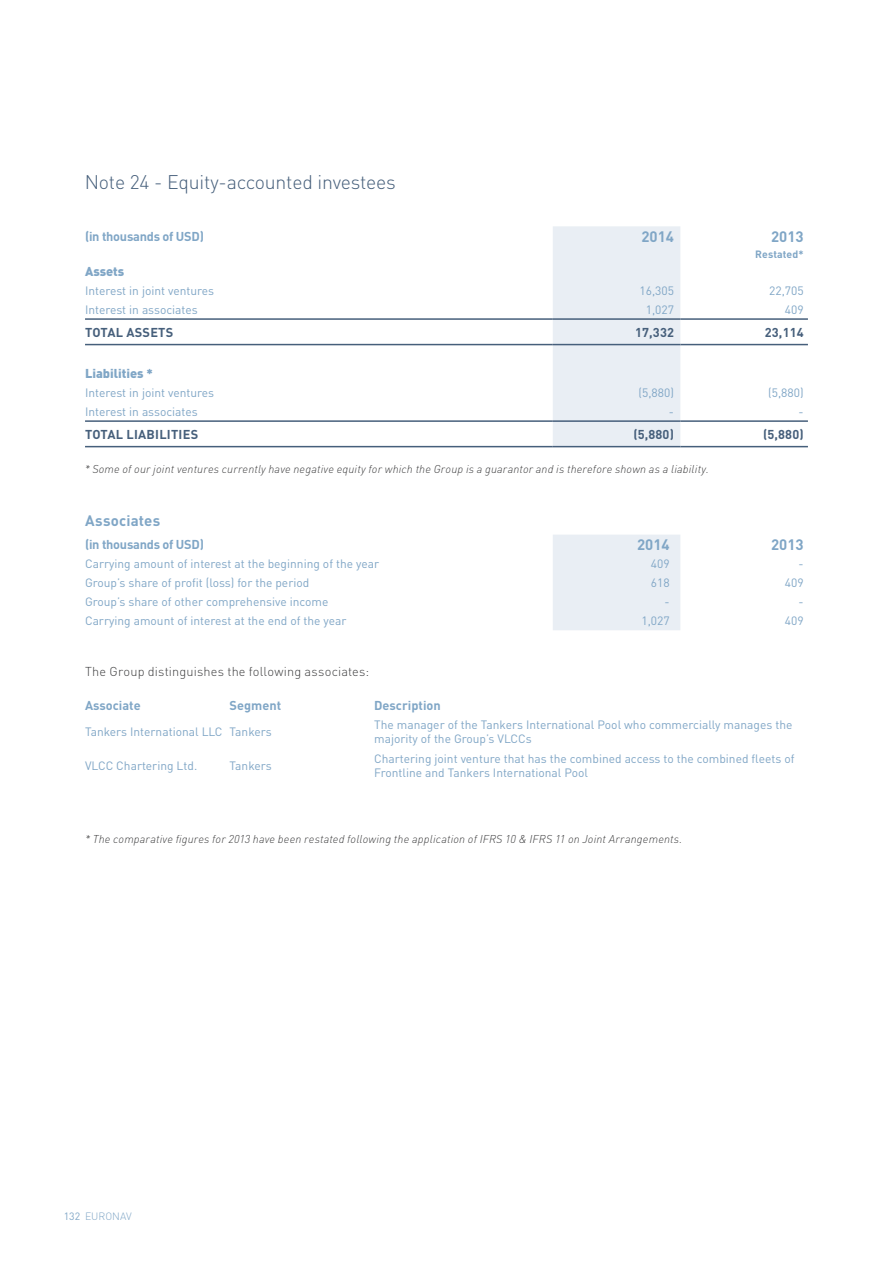
<style>
.page{position:relative;width:893px;height:1263px;background:#fff}
.page>*{position:absolute;margin:0;border:0;box-sizing:border-box;transform-origin:0 0}
.t1{font:300 19.5px "DIN Pro";letter-spacing:-.01em;color:#465f7b}
.t2{font:700 15px "DIN Pro";color:#80a6c6}
.t3{font:700 12.75px "DIN Pro";letter-spacing:-.015em;color:#80a6c6}
.t4{font:700 12.75px "DIN Pro";letter-spacing:.015em;color:#465f7b}
.t5{font:300 12.75px "DIN Pro";letter-spacing:.015em;color:#3e3e3f}
.t6{font:900 12.75px "DIN Pro";color:#80a6c6}
.t7{font:12px/14.4px "DIN Pro";color:#80a6c6}
.t8{font:italic 300 11.25px "DIN";letter-spacing:.015em;color:#3e3e3f}
.t9{font:700 10.5px "DIN Pro";letter-spacing:.01em;color:#80a6c6}
.t10{font:300 10.5px "DIN Pro";color:#80a6c6}
.t11{font:10.5px "DIN Pro";color:#80a6c6}
</style>
<div class="page">
<div style="left:553px;top:226px;width:127px;height:220px;background:#e9eef4"></div>
<hr style="left:85px;top:318px;width:468px;height:2px;background:#465f7b">
<hr style="left:553px;top:318px;width:127px;height:2px;background:#465f7b">
<hr style="left:680px;top:318px;width:128px;height:2px;background:#465f7b">
<hr style="left:85px;top:344px;width:468px;height:1px;background:#465f7b">
<hr style="left:553px;top:344px;width:127px;height:1px;background:#465f7b">
<hr style="left:680px;top:344px;width:128px;height:1px;background:#465f7b">
<hr style="left:85px;top:420px;width:468px;height:2px;background:#465f7b">
<hr style="left:553px;top:420px;width:127px;height:2px;background:#465f7b">
<hr style="left:680px;top:420px;width:128px;height:2px;background:#465f7b">
<hr style="left:85px;top:446px;width:468px;height:1px;background:#465f7b">
<hr style="left:553px;top:446px;width:127px;height:1px;background:#465f7b">
<hr style="left:680px;top:446px;width:128px;height:1px;background:#465f7b">
<div style="left:553px;top:535px;width:127px;height:95px;background:#e9eef4"></div>
<h1 class="t1" style="left:85px;top:169px;width:313px">Note 24 - Equity-accounted investees</h1>
<p class="t3" style="left:85px;top:227px;width:120px">(in thousands of USD)</p>
<p class="t2" style="left:641px;top:226px;width:34px">2014</p>
<p class="t2" style="left:771px;top:226px;width:34px">2013</p>
<p class="t9" style="left:755px;top:247px;width:50px">Restated*</p>
<p class="t6" style="left:85px;top:263px;width:41px">Assets</p>
<p class="t7" style="left:85px;top:283px;width:131px">Interest in joint ventures</p>
<p class="t7" style="left:639px;top:283px;width:36px">16,305</p>
<p class="t7" style="left:769px;top:283px;width:36px">22,705</p>
<p class="t7" style="left:85px;top:302px;width:114px">Interest in associates</p>
<p class="t7" style="left:646px;top:302px;width:30px">1,027</p>
<p class="t7" style="left:785px;top:302px;width:20px">409</p>
<p class="t4" style="left:85px;top:323px;width:90px">TOTAL ASSETS</p>
<p class="t4" style="left:635px;top:323px;width:40px">17,332</p>
<p class="t4" style="left:765px;top:323px;width:40px">23,114</p>
<p class="t6" style="left:85px;top:365px;width:69px">Liabilities *</p>
<p class="t7" style="left:85px;top:385px;width:131px">Interest in joint ventures</p>
<p class="t7" style="left:639px;top:385px;width:37px">(5,880)</p>
<p class="t7" style="left:768px;top:385px;width:37px">(5,880)</p>
<p class="t7" style="left:85px;top:404px;width:114px">Interest in associates</p>
<p class="t7" style="left:669px;top:404px;width:7px">-</p>
<p class="t7" style="left:799px;top:404px;width:7px">-</p>
<p class="t4" style="left:85px;top:425px;width:115px">TOTAL LIABILITIES</p>
<p class="t4" style="left:633px;top:425px;width:42px">(5,880)</p>
<p class="t4" style="left:763px;top:425px;width:42px">(5,880)</p>
<p class="t8" style="left:85px;top:462px;width:626px">* Some of our joint ventures currently have negative equity for which the Group is a guarantor and is therefore shown as a liability.</p>
<p class="t2" style="left:85px;top:511px;width:77px">Associates</p>
<p class="t3" style="left:85px;top:536px;width:120px">(in thousands of USD)</p>
<p class="t2" style="left:637px;top:534px;width:34px">2014</p>
<p class="t2" style="left:771px;top:534px;width:34px">2013</p>
<p class="t7" style="left:85px;top:556px;width:296px">Carrying amount of interest at the beginning of the year</p>
<p class="t7" style="left:651px;top:556px;width:20px">409</p>
<p class="t7" style="left:799px;top:556px;width:7px">-</p>
<p class="t7" style="left:85px;top:575px;width:226px">Group’s share of profit (loss) for the period</p>
<p class="t7" style="left:651px;top:575px;width:20px">618</p>
<p class="t7" style="left:785px;top:575px;width:20px">409</p>
<p class="t7" style="left:85px;top:594px;width:245px">Group’s share of other comprehensive income</p>
<p class="t7" style="left:665px;top:594px;width:7px">-</p>
<p class="t7" style="left:798px;top:594px;width:7px">-</p>
<p class="t7" style="left:85px;top:613px;width:263px">Carrying amount of interest at the end of the year</p>
<p class="t7" style="left:641px;top:613px;width:30px">1,027</p>
<p class="t7" style="left:785px;top:613px;width:20px">409</p>
<p class="t5" style="left:85px;top:663px;width:286px">The Group distinguishes the following associates:</p>
<p class="t3" style="left:85px;top:696px;width:57px">Associate</p>
<p class="t3" style="left:230px;top:696px;width:53px">Segment</p>
<p class="t3" style="left:374px;top:696px;width:68px">Description</p>
<p class="t7" style="left:85px;top:724px;width:188px">Tankers International LLC Tankers</p>
<p class="t7" style="left:374px;top:717px;width:420px">The manager of the Tankers International Pool who commercially manages the majority of the Group’s VLCCs</p>
<p class="t7" style="left:85px;top:758px;width:114px">VLCC Chartering Ltd.</p>
<p class="t7" style="left:230px;top:758px;width:44px">Tankers</p>
<p class="t7" style="left:374px;top:751px;width:422px">Chartering joint venture that has the combined access to the combined fleets of<br>Frontline and Tankers International Pool</p>
<p class="t8" style="left:85px;top:832px;width:599px">* The comparative figures for 2013 have been restated following the application of IFRS 10 &amp; IFRS 11 on Joint Arrangements.</p>
<p class="t11" style="left:64px;top:1209px;width:18px">132</p>
<p class="t10" style="left:85px;top:1209px;width:48px">EURONAV</p>
</div>
